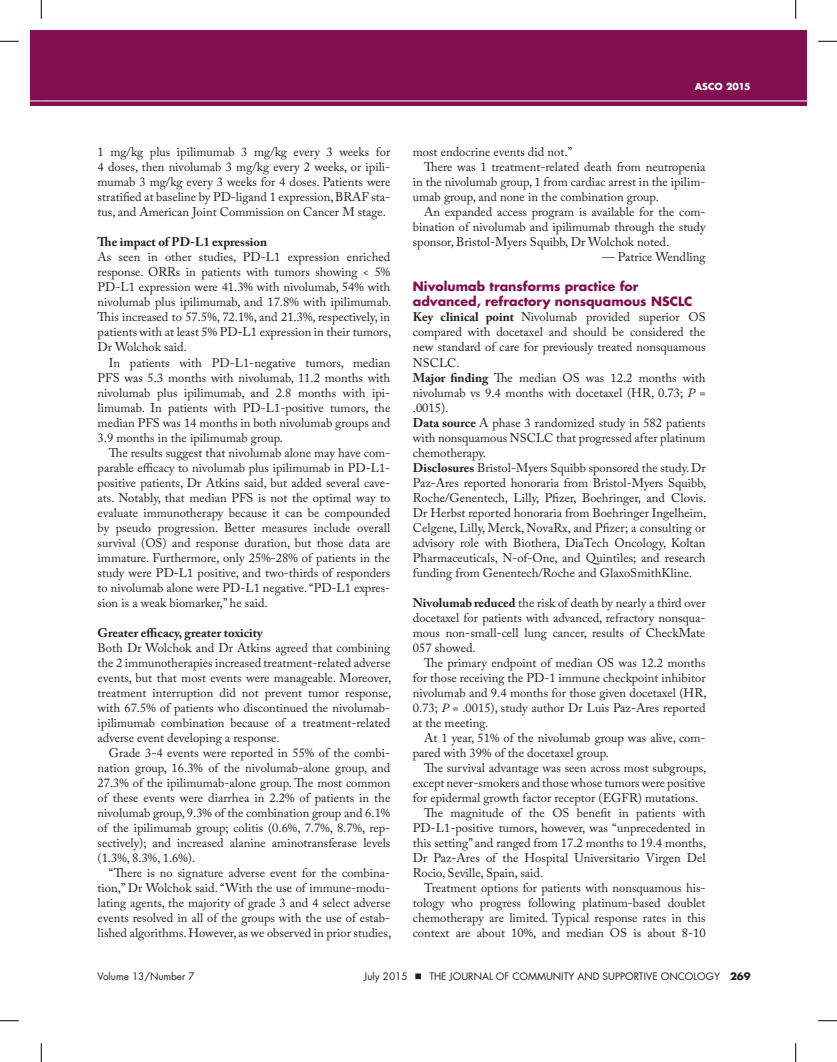
<style>
.page{position:relative;width:837px;height:1062px;background:#fff}
.page>*{position:absolute;margin:0;border:0;box-sizing:border-box;transform-origin:0 0}
.t1{font:12.5px/15px "Adobe Caslon Pro";color:#231f20;text-align:justify}
.t2{font:700 12.5px/15px "Futura Std";color:#821050}
.t3{font:700 12.5px "Adobe Caslon Pro";color:#231f20}
.t4{font:10px "Futura Std";color:#231f20}
.t5{font:700 9.38px "Futura Std";letter-spacing:.01em;color:#fff}
.s1{font-weight:700}
.s2{font-style:italic}
</style>
<div class="page">
<div style="left:41px;top:30px;width:765px;height:75px;background:#821050"></div>
<div style="left:30px;top:30px;width:11px;height:75px;background:#821050"></div>
<hr style="left:41px;top:100px;width:765px;height:1px;background:#fff">
<svg style="left:0;top:40px;width:19px;height:2px"></svg>
<svg style="left:818px;top:40px;width:18px;height:2px"></svg>
<svg style="left:0;top:1020px;width:19px;height:1px"></svg>
<svg style="left:818px;top:1020px;width:18px;height:1px"></svg>
<svg style="left:40px;top:0;width:2px;height:19px"></svg>
<svg style="left:40px;top:1043px;width:2px;height:18px"></svg>
<svg style="left:795px;top:0;width:1px;height:19px"></svg>
<svg style="left:795px;top:1043px;width:1px;height:18px"></svg>
<p class="t5" style="left:694px;top:80px;width:57px">ASCO 2015</p>
<p class="t1" style="left:98px;top:144px;width:294px">1 mg/kg plus ipilimumab 3 mg/kg every 3 weeks for 4 doses, then nivolumab 3 mg/kg every 2 weeks, or ipili&shy;mumab 3 mg/kg every 3 weeks for 4 doses. Patients were stratified at baseline by PD-ligand 1 expression, BRAF sta&shy;tus, and American Joint Commission on Cancer M stage.</p>
<p class="t3" style="left:98px;top:235px;width:171px">The impact of PD-L1 expression</p>
<p class="t1" style="left:98px;top:249px;width:295px">As seen in other studies, PD-L1 expression enriched response. ORRs in patients with tumors showing &lt; 5% PD-L1 expression were 41.3% with nivolumab, 54% with nivolumab plus ipilimumab, and 17.8% with ipilimumab.<br>This increased to 57.5%, 72.1%, and 21.3%, respectively, in patients with at least 5% PD-L1 expression in their tumors, Dr Wolchok said.</p>
<p class="t1" style="left:98px;top:354px;width:294px;text-indent:11px">In patients with PD-L1-negative tumors, median PFS was 5.3 months with nivolumab, 11.2 months with nivolumab plus ipilimumab, and 2.8 months with ipi&shy;limumab. In patients with PD-L1-positive tumors, the median PFS was 14 months in both nivolumab groups and 3.9 months in the ipilimumab group.</p>
<p class="t1" style="left:98px;top:444px;width:294px;text-indent:11px">The results suggest that nivolumab alone may have com&shy;parable efficacy to nivolumab plus ipilimumab in PD-L1- positive patients, Dr Atkins said, but added several cave&shy;ats. Notably, that median PFS is not the optimal way to evaluate immunotherapy because it can be compounded by pseudo progression. Better measures include overall survival (OS) and response duration, but those data are immature. Furthermore, only 25%-28% of patients in the study were PD-L1 positive, and two-thirds of responders to nivolumab alone were PD-L1 negative. “PD-L1 expres&shy;sion is a weak biomarker,” he said.</p>
<p class="t3" style="left:98px;top:625px;width:167px">Greater efficacy, greater toxicity</p>
<p class="t1" style="left:98px;top:639px;width:295px">Both Dr Wolchok and Dr Atkins agreed that combining the 2 immunotherapies increased treatment-related adverse events, but that most events were manageable. Moreover, treatment interruption did not prevent tumor response, with 67.5% of patients who discontinued the nivolumab&shy;ipilimumab combination because of a treatment-related adverse event developing a response.</p>
<p class="t1" style="left:98px;top:744px;width:294px;text-indent:11px">Grade 3-4 events were reported in 55% of the combi&shy;nation group, 16.3% of the nivolumab-alone group, and 27.3% of the ipilimumab-alone group. The most common of these events were diarrhea in 2.2% of patients in the nivolumab group, 9.3% of the combination group and 6.1% of the ipilimumab group; colitis (0.6%, 7.7%, 8.7%, rep&shy;sectively); and increased alanine aminotransferase levels (1.3%, 8.3%, 1.6%).</p>
<p class="t1" style="left:98px;top:864px;width:295px;text-indent:11px">“There is no signature adverse event for the combina&shy;tion,” Dr Wolchok said. “With the use of immune-modu&shy;lating agents, the majority of grade 3 and 4 select adverse events resolved in all of the groups with the use of estab&shy;lished algorithms. However, as we observed in prior studies,</p>
<p class="t1" style="left:412px;top:144px;width:161px">most endocrine events did not.”</p>
<p class="t1" style="left:424px;top:159px;width:283px">There was 1 treatment-related death from neutropenia</p>
<p class="t1" style="left:412px;top:174px;width:294px">in the nivolumab group, 1 from cardiac arrest in the ipilim-</p>
<p class="t1" style="left:412px;top:189px;width:247px">umab group, and none in the combination group.</p>
<p class="t1" style="left:424px;top:204px;width:283px">An expanded access program is available for the com-</p>
<p class="t1" style="left:412px;top:219px;width:294px">bination of nivolumab and ipilimumab through the study</p>
<p class="t1" style="left:412px;top:234px;width:258px">sponsor, Bristol-Myers Squibb, Dr Wolchok noted.</p>
<p class="t1" style="left:602px;top:249px;width:105px">— Patrice Wendling</p>
<p class="t2" style="left:412px;top:279px;width:281px">Nivolumab transforms practice for advanced, refractory nonsquamous NSCLC</p>
<p class="t1" style="left:412px;top:309px;width:295px;text-align:left"><span class="s1">Key clinical point</span> Nivolumab provided superior OS compared with docetaxel and should be considered the new standard of care for previously treated nonsquamous NSCLC.<br><span class="s1">Major finding</span> The median OS was 12.2 months with nivolumab vs 9.4 months with docetaxel (HR, 0.73; <span class="s2">P</span> = .0015).<br><span class="s1">Data source</span> A phase 3 randomized study in 582 patients with nonsquamous NSCLC that progressed after platinum chemotherapy.<br><span class="s1">Disclosures</span> Bristol-Myers Squibb sponsored the study. Dr Paz-Ares reported honoraria from Bristol-Myers Squibb, Roche/Genentech, Lilly, Pfizer, Boehringer, and Clovis.<br>Dr Herbst reported honoraria from Boehringer Ingelheim, Celgene, Lilly, Merck, NovaRx, and Pfizer; a consulting or advisory role with Biothera, DiaTech Oncology, Koltan Pharmaceuticals, N-of-One, and Quintiles; and research funding from Genentech/Roche and GlaxoSmithKline.</p>
<p class="t1" style="left:412px;top:594px;width:294px"><span class="s1">Nivolumab reduced</span> the risk of death by nearly a third over docetaxel for patients with advanced, refractory nonsqua&shy;mous non-small-cell lung cancer, results of CheckMate 057 showed.</p>
<p class="t1" style="left:412px;top:654px;width:295px;text-indent:11px">The primary endpoint of median OS was 12.2 months for those receiving the PD-1 immune checkpoint inhibitor nivolumab and 9.4 months for those given docetaxel (HR, 0.73; <span class="s2">P</span> = .0015), study author Dr Luis Paz-Ares reported at the meeting.</p>
<p class="t1" style="left:412px;top:729px;width:294px;text-indent:11px">At 1 year, 51% of the nivolumab group was alive, com&shy;pared with 39% of the docetaxel group.</p>
<p class="t1" style="left:424px;top:759px;width:284px">The survival advantage was seen across most subgroups,</p>
<p class="t1" style="left:412px;top:774px;width:294px">except never-smokers and those whose tumors were positive</p>
<p class="t1" style="left:412px;top:789px;width:287px">for epidermal growth factor receptor (EGFR) mutations.</p>
<p class="t1" style="left:424px;top:804px;width:283px">The magnitude of the OS benefit in patients with</p>
<p class="t1" style="left:412px;top:819px;width:294px">PD-L1-positive tumors, however, was “unprecedented in</p>
<p class="t1" style="left:412px;top:834px;width:295px">this setting” and ranged from 17.2 months to 19.4 months,</p>
<p class="t1" style="left:412px;top:849px;width:294px">Dr Paz-Ares of the Hospital Universitario Virgen Del</p>
<p class="t1" style="left:412px;top:864px;width:132px">Rocio, Seville, Spain, said.</p>
<p class="t1" style="left:424px;top:879px;width:283px">Treatment options for patients with nonsquamous his-</p>
<p class="t1" style="left:412px;top:894px;width:294px">tology who progress following platinum-based doublet</p>
<p class="t1" style="left:412px;top:909px;width:294px">chemotherapy are limited. Typical response rates in this</p>
<p class="t1" style="left:412px;top:924px;width:294px">context are about 10%, and median OS is about 8-10</p>
<p class="t4" style="left:98px;top:969px;width:99px">Volume 13/Number 7</p>
<p class="t4" style="left:364px;top:969px;width:45px">July 2015</p>
<p class="t4" style="left:429px;top:969px;width:323px">THE JOURNAL OF COMMUNITY AND SUPPORTIVE ONCOLOGY <span class="s1">269</span></p>
</div>
